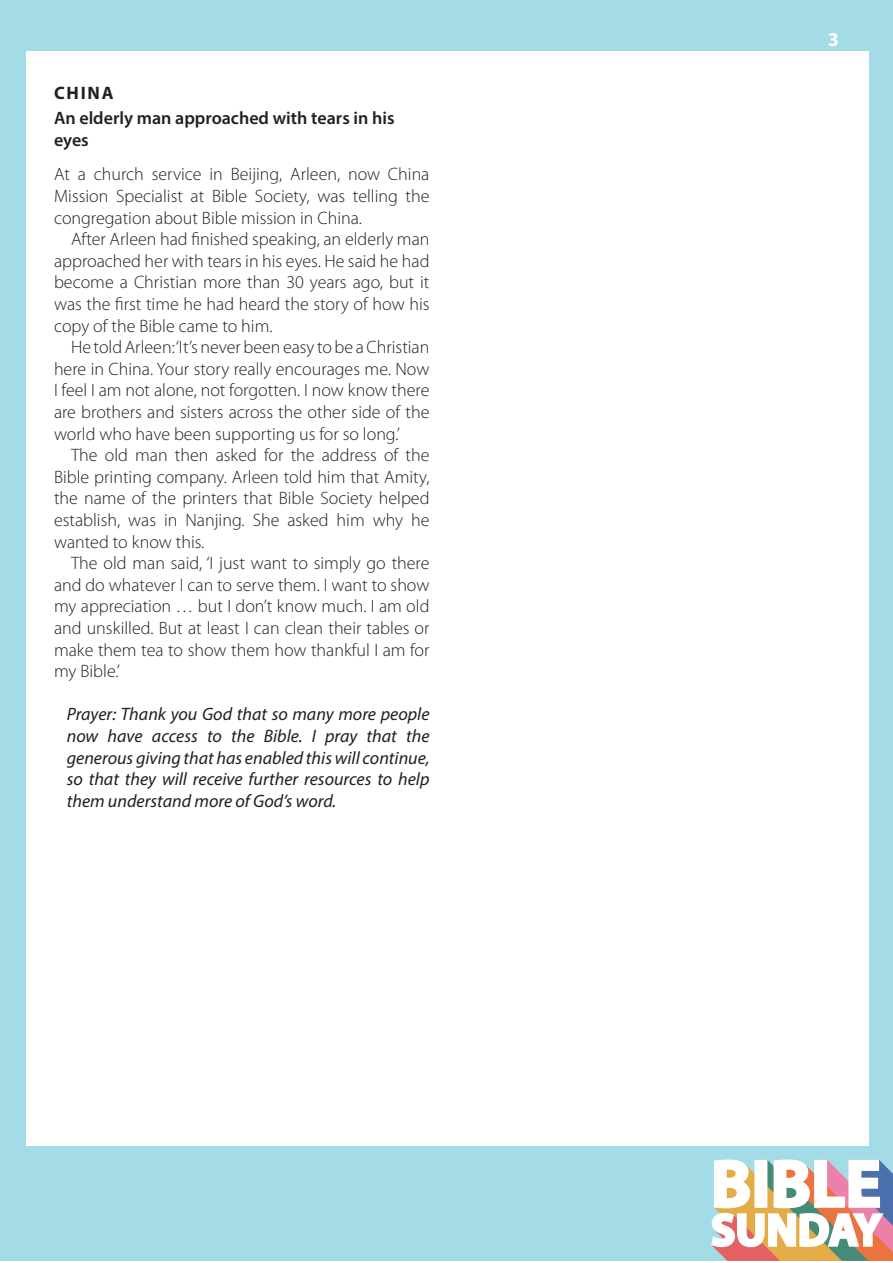
<style>
.page{position:relative;width:893px;height:1263px;background:#fff}
.page>*{position:absolute;margin:0;border:0;box-sizing:border-box;transform-origin:0 0}
.t1{font:700 19.5px "Myriad Pro";color:#fff}
.t2{font:300 18px/21.6px "Myriad Pro";color:#231f20;text-align:justify}
.t3{font:italic 18px/21.6px "Myriad Pro";color:#231f20;text-align:justify}
.t4{font:600 18px/21.6px "Myriad Pro";color:#231f20}
.t5{font:700 18px "Myriad Pro";letter-spacing:.1em;color:#231f20}
</style>
<div class="page">
<div style="left:0;top:0;width:893px;height:1261px;background:#a3dce7"></div>
<div style="left:27px;top:51px;width:842px;height:1095px;background:#fff"></div>
<svg style="left:711px;top:1159px;width:182px;height:102px;background:#dcc8bc"></svg>
<p class="t5" style="left:54px;top:81px;width:61px">CHINA</p>
<p class="t4" style="left:54px;top:107px;width:342px">An elderly man approached with tears in his eyes</p>
<p class="t2" style="left:54px;top:164px;width:377px">At a church service in Beijing, Arleen, now China Mission Specialist at Bible Society, was telling the congregation about Bible mission in China.</p>
<p class="t2" style="left:54px;top:229px;width:377px;text-indent:17px">After Arleen had finished speaking, an elderly man approached her with tears in his eyes. He said he had become a Christian more than 30 years ago, but it was the first time he had heard the story of how his copy of the Bible came to him.</p>
<p class="t2" style="left:54px;top:337px;width:377px;text-indent:17px">He told Arleen: ‘It’s never been easy to be a Christian here in China. Your story really encourages me. Now I feel I am not alone, not forgotten. I now know there are brothers and sisters across the other side of the world who have been supporting us for so long.’</p>
<p class="t2" style="left:54px;top:445px;width:377px;text-indent:17px">The old man then asked for the address of the Bible printing company. Arleen told him that Amity, the name of the printers that Bible Society helped establish, was in Nanjing. She asked him why he wanted to know this.</p>
<p class="t2" style="left:54px;top:553px;width:377px;text-indent:17px">The old man said, ‘I just want to simply go there and do whatever I can to serve them. I want to show my appreciation … but I don’t know much. I am old and unskilled. But at least I can clean their tables or make them tea to show them how thankful I am for my Bible.’</p>
<p class="t3" style="left:67px;top:703px;width:364px">Prayer: Thank you God that so many more people now have access to the Bible. I pray that the generous giving that has enabled this will continue, so that they will receive further resources to help them understand more of God’s word.</p>
<p class="t1" style="left:828px;top:27px;width:12px">3</p>
</div>
